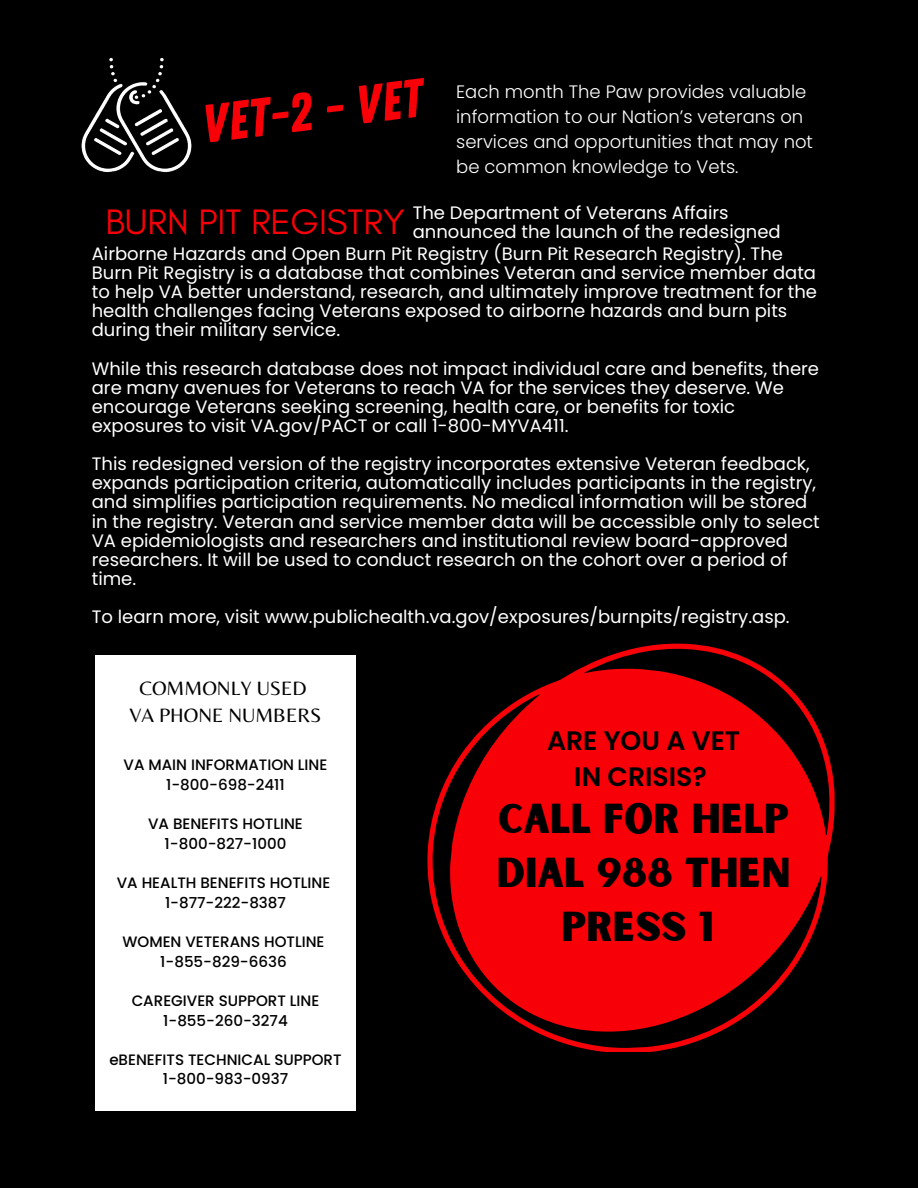
<style>
.page{position:relative;width:918px;height:1188px;background:#000}
.page>*{position:absolute;margin:0;border:0;box-sizing:border-box;transform-origin:0 0}
.t1{font:54px "Zing Rust Base";color:#f80008}
.t2{font:40.05px/54px "Sunborn Sans One";color:#000;text-align:center}
.t3{font:36px "Glacial Indifference";color:#f80008}
.t4{font:600 26.7px/35.5px "Poppins";color:#000;text-align:center}
.t5{font:20.1px/27px "Belleza";color:#000;text-align:center}
.t6{font:18px/19.2px "Poppins";color:#fff}
.t7{font:300 18px/24.8px "Poppins";color:#fff}
.t8{font:500 15.15px/19.6px "Poppins";color:#000;text-align:center}
</style>
<div class="page">
<img style="left:81px;top:58px;width:111px;height:115px">
<div style="left:95px;top:655px;width:261px;height:456px;background:#fff"></div>
<svg style="left:427px;top:644px;width:408px;height:408px;fill:#f80008"></svg>
<h1 class="t1" style="left:198px;top:93px;width:223px;rotate:-7deg">Vet-2 - Vet</h1>
<h4 class="t7" style="left:456px;top:80px;width:358px">Each month The Paw provides valuable information to our Nation’s veterans on services and opportunities that may not be common knowledge to Vets.</h4>
<h3 class="t3" style="left:106px;top:200px;width:301px">BURN PIT REGISTRY</h3>
<h5 class="t6" style="left:413px;top:203px;width:370px">The Department of Veterans Affairs announced the launch of the redesigned</h5>
<h5 class="t6" style="left:92px;top:244px;width:727px">Airborne Hazards and Open Burn Pit Registry (Burn Pit Research Registry). The Burn Pit Registry is a database that combines Veteran and service member data to help VA better understand, research, and ultimately improve treatment for the health challenges facing Veterans exposed to airborne hazards and burn pits during their military service.</h5>
<h5 class="t6" style="left:92px;top:359px;width:729px">While this research database does not impact individual care and benefits, there are many avenues for Veterans to reach VA for the services they deserve. We encourage Veterans seeking screening, health care, or benefits for toxic exposures to visit VA.gov/PACT or call 1-800-MYVA411.</h5>
<h5 class="t6" style="left:92px;top:454px;width:730px">This redesigned version of the registry incorporates extensive Veteran feedback, expands participation criteria, automatically includes participants in the registry, and simplifies participation requirements. No medical information will be stored in the registry. Veteran and service member data will be accessible only to select VA epidemiologists and researchers and institutional review board-approved researchers. It will be used to conduct research on the cohort over a period of time.</h5>
<h5 class="t6" style="left:92px;top:607px;width:699px">To learn more, visit www.publichealth.va.gov/exposures/burnpits/registry.asp.</h5>
<h2 class="t5" style="left:130px;top:675px;width:193px">COMMONLY USED<br>VA PHONE NUMBERS</h2>
<h4 class="t8" style="left:124px;top:755px;width:205px">VA MAIN INFORMATION LINE<br>1-800-698-2411</h4>
<h4 class="t8" style="left:148px;top:814px;width:156px">VA BENEFITS HOTLINE<br>1-800-827-1000</h4>
<h4 class="t8" style="left:117px;top:873px;width:215px">VA HEALTH BENEFITS HOTLINE<br>1-877-222-8387</h4>
<h4 class="t8" style="left:123px;top:932px;width:203px">WOMEN VETERANS HOTLINE<br>1-855-829-6636</h4>
<h4 class="t8" style="left:132px;top:991px;width:189px">CAREGIVER SUPPORT LINE<br>1-855-260-3274</h4>
<h2 class="t8" style="left:109px;top:1050px;width:234px">eBENEFITS TECHNICAL SUPPORT<br>1-800-983-0937</h2>
<p class="t4" style="left:547px;top:723px;width:195px">ARE YOU A VET<br>IN CRISIS?</p>
<p class="t2" style="left:497px;top:794px;width:295px">CALL FOR HELP<br>DIAL 988 THEN<br>PRESS 1</p>
</div>
